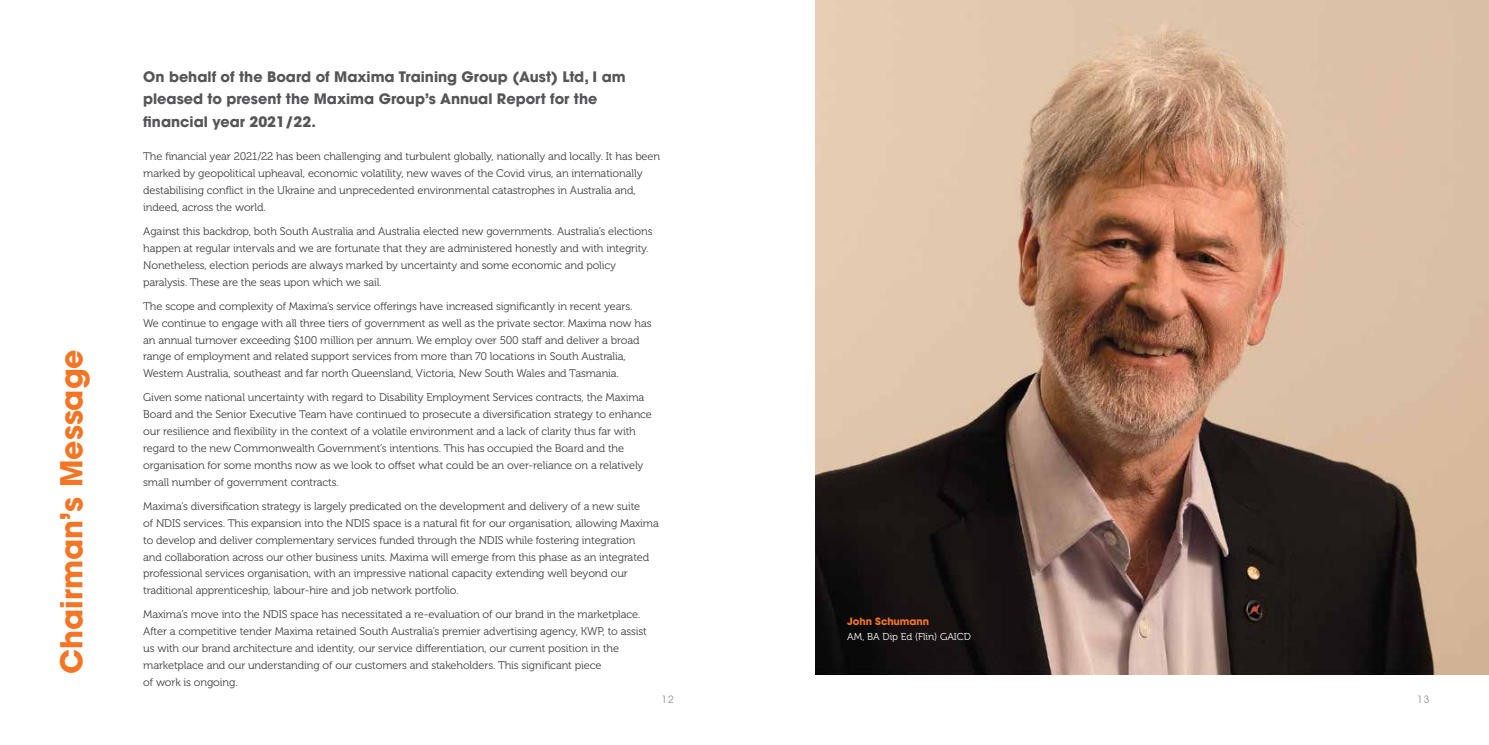
<style>
.page{position:relative;width:1489px;height:745px;background:#fff}
.page>*{position:absolute;margin:0;border:0;box-sizing:border-box;transform-origin:0 0}
.t1{font:700 30px "ITC Avant Garde Pro";color:#f47523}
.t2{font:700 14.38px/22.5px "ITC Avant Garde Pro";color:#565659}
.t3{font:11px/16.9px "Museo 300";letter-spacing:-.01em;color:#414042}
.t4{font:10px "Museo 300";color:#fff}
.t5{font:700 10px "ITC Avant Garde Pro";color:#f47523}
.t6{font:10px "ITC Avant Garde Pro";color:#8b8e90}
</style>
<div class="page">
<img style="left:815px;top:0;width:673px;height:673px">
<h1 class="t1" style="left:51px;top:673px;width:326px;rotate:-90deg">Chairman’s Message</h1>
<h2 class="t2" style="left:143px;top:65px;width:484px">On behalf of the Board of Maxima Training Group (Aust) Ltd, I am pleased to present the Maxima Group’s Annual Report for the financial year 2021/22.</h2>
<p class="t3" style="left:143px;top:148px;width:518px">The financial year 2021/22 has been challenging and turbulent globally, nationally and locally. It has been marked by geopolitical upheaval, economic volatility, new waves of the Covid virus, an internationally destabilising conflict in the Ukraine and unprecedented environmental catastrophes in Australia and, indeed, across the world.</p>
<p class="t3" style="left:143px;top:223px;width:511px">Against this backdrop, both South Australia and Australia elected new governments. Australia’s elections happen at regular intervals and we are fortunate that they are administered honestly and with integrity.<br>Nonetheless, election periods are always marked by uncertainty and some economic and policy paralysis. These are the seas upon which we sail.</p>
<p class="t3" style="left:143px;top:297px;width:510px">The scope and complexity of Maxima’s service offerings have increased significantly in recent years.<br>We continue to engage with all three tiers of government as well as the private sector. Maxima now has an annual turnover exceeding $100 million per annum. We employ over 500 staff and deliver a broad range of employment and related support services from more than 70 locations in South Australia, Western Australia, southeast and far north Queensland, Victoria, New South Wales and Tasmania.</p>
<p class="t3" style="left:143px;top:389px;width:510px">Given some national uncertainty with regard to Disability Employment Services contracts, the Maxima Board and the Senior Executive Team have continued to prosecute a diversification strategy to enhance our resilience and flexibility in the context of a volatile environment and a lack of clarity thus far with regard to the new Commonwealth Government’s intentions. This has occupied the Board and the organisation for some months now as we look to offset what could be an over-reliance on a relatively small number of government contracts.</p>
<p class="t3" style="left:143px;top:497px;width:517px">Maxima’s diversification strategy is largely predicated on the development and delivery of a new suite<br>of NDIS services. This expansion into the NDIS space is a natural fit for our organisation, allowing Maxima to develop and deliver complementary services funded through the NDIS while fostering integration<br>and collaboration across our other business units. Maxima will emerge from this phase as an integrated professional services organisation, with an impressive national capacity extending well beyond our traditional apprenticeship, labour-hire and job network portfolio.</p>
<p class="t3" style="left:143px;top:606px;width:505px">Maxima’s move into the NDIS space has necessitated a re-evaluation of our brand in the marketplace.<br>After a competitive tender Maxima retained South Australia’s premier advertising agency, KWP, to assist us with our brand architecture and identity, our service differentiation, our current position in the marketplace and our understanding of our customers and stakeholders. This significant piece<br>of work is ongoing.</p>
<p class="t5" style="left:847px;top:614px;width:83px">John Schumann</p>
<p class="t4" style="left:847px;top:630px;width:125px">AM, BA Dip Ed (Flin) GAICD</p>
<p class="t6" style="left:661px;top:692px;width:14px">12</p>
<p class="t6" style="left:1416px;top:692px;width:14px">13</p>
</div>
